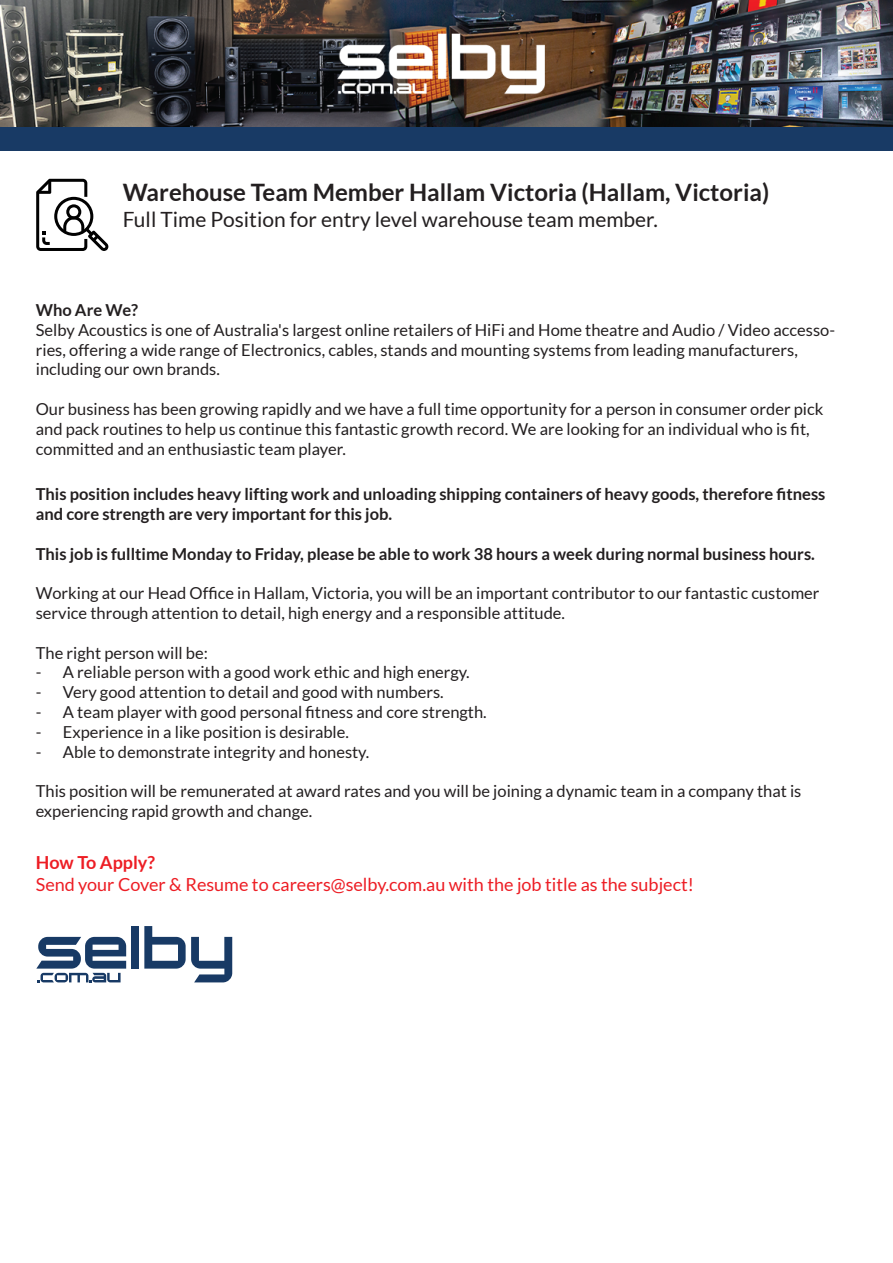
<style>
.page{position:relative;width:893px;height:1263px;background:#fff}
.page>*{position:absolute;margin:0;border:0;box-sizing:border-box;transform-origin:0 0}
.t1{font:700 24px "Lato";color:#231f20}
.t2{font:21px "Lato";color:#231f20}
.t3{font:18px "Lato";color:#ed1d24}
.t4{font:700 18px "Lato";color:#ed1d24}
.t5{font:16.5px/19.8px "Lato";color:#231f20}
.t6{font:700 16.5px/19.8px "Lato";color:#231f20}
</style>
<div class="page">
<div style="left:0;top:127px;width:893px;height:24px;background:#183a65"></div>
<svg style="left:36px;top:179px;width:72px;height:72px"></svg>
<img style="left:0;top:0;width:893px;height:127px">
<div style="left:131px;top:926px;width:8px;height:42px;background:#183a65"></div>
<svg style="left:144px;top:926px;width:88px;height:56px"></svg>
<svg style="left:36px;top:937px;width:90px;height:45px"></svg>
<h1 class="t1" style="left:123px;top:179px;width:648px">Warehouse Team Member Hallam Victoria (Hallam, Victoria)</h1>
<p class="t2" style="left:123px;top:207px;width:537px">Full Time Position for entry level warehouse team member.</p>
<p class="t6" style="left:36px;top:300px;width:104px">Who Are We?</p>
<p class="t5" style="left:36px;top:320px;width:801px">Selby Acoustics is one of Australia's largest online retailers of HiFi and Home theatre and Audio / Video accesso&shy;ries, offering a wide range of Electronics, cables, stands and mounting systems from leading manufacturers, including our own brands.</p>
<p class="t5" style="left:36px;top:399px;width:789px">Our business has been growing rapidly and we have a full time opportunity for a person in consumer order pick and pack routines to help us continue this fantastic growth record. We are looking for an individual who is fit, committed and an enthusiastic team player.</p>
<p class="t6" style="left:36px;top:484px;width:791px">This position includes heavy lifting work and unloading shipping containers of heavy goods, therefore fitness and core strength are very important for this job.</p>
<p class="t6" style="left:36px;top:543px;width:781px">This job is fulltime Monday to Friday, please be able to work 38 hours a week during normal business hours.</p>
<p class="t5" style="left:36px;top:583px;width:785px">Working at our Head Office in Hallam, Victoria, you will be an important contributor to our fantastic customer service through attention to detail, high energy and a responsible attitude.</p>
<p class="t5" style="left:36px;top:643px;width:174px">The right person will be:</p>
<p class="t5" style="left:36px;top:662px;width:435px">- A reliable person with a good work ethic and high energy.</p>
<p class="t5" style="left:36px;top:682px;width:409px">- Very good attention to detail and good with numbers.</p>
<p class="t5" style="left:36px;top:702px;width:452px">- A team player with good personal fitness and core strength.</p>
<p class="t5" style="left:36px;top:722px;width:315px">- Experience in a like position is desirable.</p>
<p class="t5" style="left:36px;top:742px;width:335px">- Able to demonstrate integrity and honesty.</p>
<p class="t5" style="left:36px;top:781px;width:767px">This position will be remunerated at award rates and you will be joining a dynamic team in a company that is experiencing rapid growth and change.</p>
<p class="t4" style="left:36px;top:852px;width:121px">How To Apply?</p>
<p class="t3" style="left:36px;top:874px;width:660px">Send your Cover &amp; Resume to careers@selby.com.au with the job title as the subject!</p>
</div>
